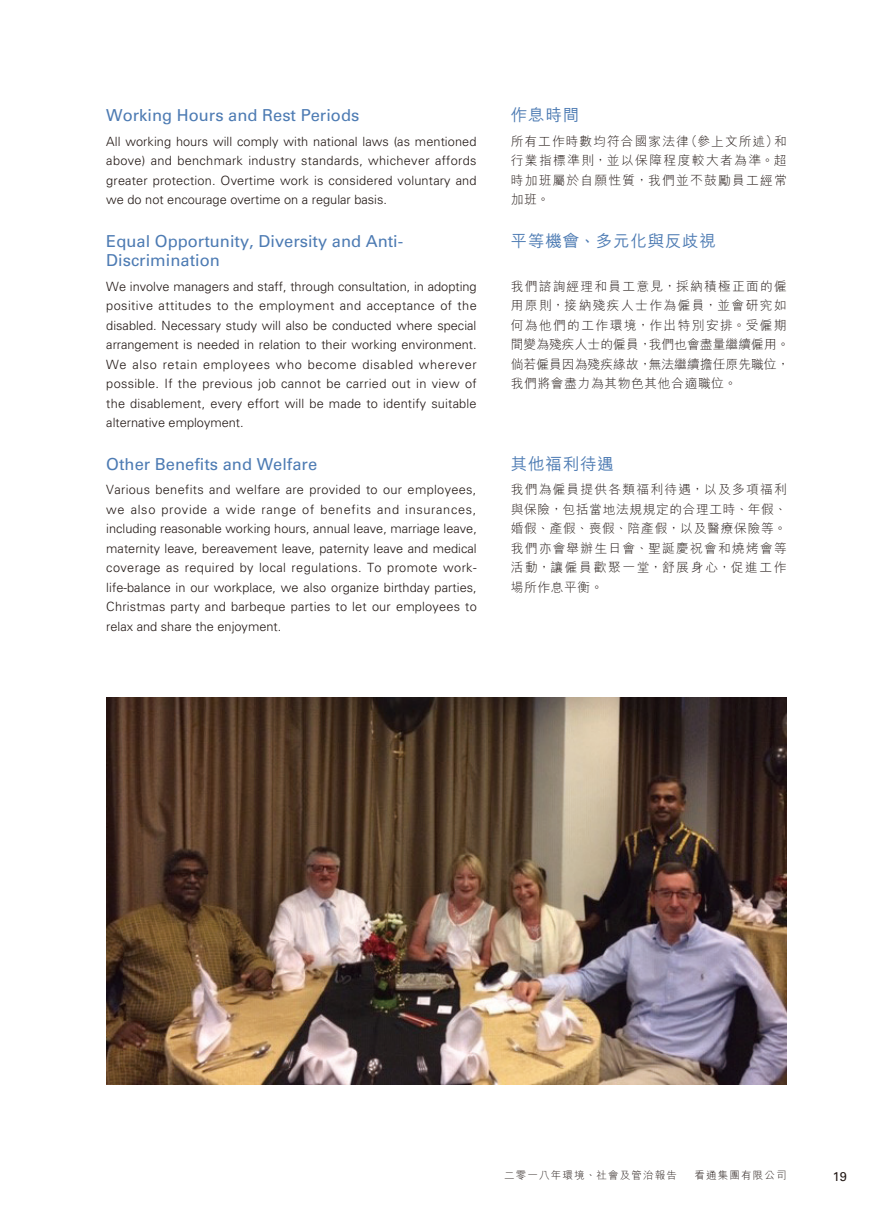
<style>
.page{position:relative;width:893px;height:1212px;background:#fff}
.page>*{position:absolute;margin:0;border:0;box-sizing:border-box;transform-origin:0 0}
.t1{font:16.5px/19.5px "Univers LT Std";color:#4d7bb3}
.t2{font:500 16.5px "M Hei HK";letter-spacing:.05em;color:#4d7bb3}
.t3{font:300 12.75px/19.5px "Univers LT Std";color:#231916;text-align:justify}
.t4{font:300 12.75px/19.5px "M Hei HK";letter-spacing:.095em;color:#231916;text-align:justify}
.t5{font:300 12.75px/19.5px "M Hei HK";letter-spacing:.05em;color:#231916}
.t6{font:12.75px "Univers LT Std";color:#231916}
.t7{font:300 10.5px "M Hei HK";letter-spacing:.11em;color:#231916}
</style>
<div class="page">
<img style="left:106px;top:697px;width:681px;height:387px">
<p class="t1" style="left:106px;top:106px;width:255px">Working Hours and Rest Periods</p>
<p class="t3" style="left:106px;top:131px;width:372px">All working hours will comply with national laws (as mentioned above) and benchmark industry standards, whichever affords greater protection. Overtime work is considered voluntary and we do not encourage overtime on a regular basis.</p>
<p class="t1" style="left:106px;top:231px;width:299px">Equal Opportunity, Diversity and Anti-<br>Discrimination</p>
<p class="t3" style="left:106px;top:276px;width:372px">We involve managers and staff, through consultation, in adopting positive attitudes to the employment and acceptance of the disabled. Necessary study will also be conducted where special arrangement is needed in relation to their working environment.<br>We also retain employees who become disabled wherever possible. If the previous job cannot be carried out in view of the disablement, every effort will be made to identify suitable alternative employment.</p>
<p class="t1" style="left:106px;top:454px;width:212px">Other Benefits and Welfare</p>
<p class="t3" style="left:106px;top:480px;width:372px">Various benefits and welfare are provided to our employees, we also provide a wide range of benefits and insurances, including reasonable working hours, annual leave, marriage leave, maternity leave, bereavement leave, paternity leave and medical coverage as required by local regulations. To promote work&shy;life-balance in our workplace, we also organize birthday parties, Christmas party and barbeque parties to let our employees to relax and share the enjoyment.</p>
<p class="t2" style="left:511px;top:103px;width:70px">作息時間</p>
<p class="t4" style="left:511px;top:131px;width:278px">所有工作時數均符合國家法律（參上文所述）和行業指標準則，並以保障程度較大者為準。超時加班屬於自願性質，我們並不鼓勵員工經常加班。</p>
<p class="t2" style="left:511px;top:228px;width:207px">平等機會、多元化與反歧視</p>
<p class="t5" style="left:511px;top:276px;width:280px">我們諮詢經理和員工意見，採納積極正面的僱用原則，接納殘疾人士作為僱員，並會研究如何為他們的工作環境，作出特別安排。受僱期間變為殘疾人士的僱員，我們也會盡量繼續僱用。倘若僱員因為殘疾緣故，無法繼續擔任原先職位，我們將會盡力為其物色其他合適職位。</p>
<p class="t2" style="left:511px;top:451px;width:105px">其他福利待遇</p>
<p class="t4" style="left:511px;top:480px;width:278px">我們為僱員提供各類福利待遇，以及多項福利與保險，包括當地法規規定的合理工時、年假、婚假、產假、喪假、陪產假，以及醫療保險等。我們亦會舉辦生日會、聖誕慶祝會和燒烤會等活動，讓僱員歡聚一堂，舒展身心，促進工作場所作息平衡。</p>
<p class="t7" style="left:504px;top:1169px;width:174px">二零一八年環境、社會及管治報告</p>
<p class="t7" style="left:695px;top:1169px;width:94px">看通集團有限公司</p>
<p class="t6" style="left:833px;top:1169px;width:16px">19</p>
</div>
